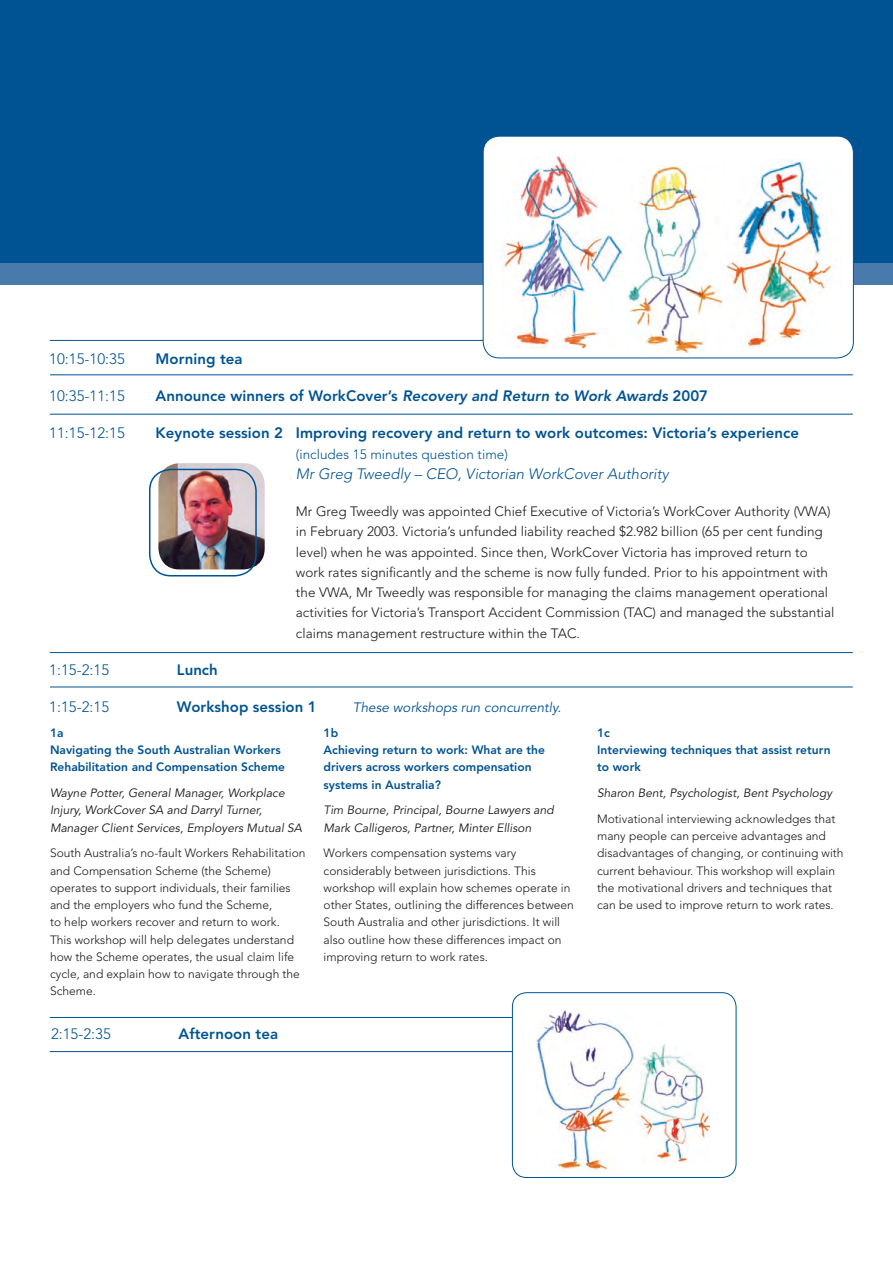
<style>
.page{position:relative;width:893px;height:1263px;background:#fff}
.page>*{position:absolute;margin:0;border:0;box-sizing:border-box;transform-origin:0 0}
.t1{font:800 15px "Avenir";color:#005392}
.t2{font:300 15px "Avenir";color:#005392}
.t3{font:italic 300 15px "Avenir";color:#005392}
.t4{font:300 13.5px/20.2px "Avenir";color:#1a171c}
.t5{font:300 13.5px "Avenir";color:#005392}
.t6{font:italic 13.5px "Avenir";color:#005392}
.t7{font:300 12px/17.2px "Avenir";color:#1a171c}
.t8{font:italic 12px/17.2px "Avenir";color:#1a171c}
.t9{font:800 12px/17.2px "Avenir";color:#005392}
.s1{font-style:italic}
</style>
<div class="page">
<div style="left:0;top:0;width:893px;height:276px;background:#005392"></div>
<div style="left:0;top:264px;width:893px;height:21px;background:#487aae"></div>
<hr style="left:50px;top:687px;width:803px;height:1px;background:#005392">
<hr style="left:50px;top:1017px;width:665px;height:1px;background:#005392">
<hr style="left:50px;top:1051px;width:665px;height:1px;background:#005392">
<hr style="left:50px;top:652px;width:803px;height:1px;background:#005392">
<div style="left:512px;top:993px;width:224px;height:184px;background:#fff;border-radius:14px"></div>
<div style="left:512px;top:992px;width:224px;height:186px;border:1px solid #005392;border-radius:14px"></div>
<img style="left:537px;top:1009px;width:126px;height:162px">
<img style="left:634px;top:1043px;width:76px;height:119px">
<img style="left:158px;top:463px;width:107px;height:106px;border-radius:21px">
<div style="left:149px;top:469px;width:108px;height:107px;border:2px solid #005392;border-radius:21px"></div>
<hr style="left:50px;top:375px;width:803px;height:1px;background:#005392">
<hr style="left:50px;top:340px;width:803px;height:1px;background:#005392">
<hr style="left:50px;top:414px;width:803px;height:1px;background:#005392">
<div style="left:483px;top:136px;width:370px;height:222px;background:#fff;border-radius:16px"></div>
<div style="left:483px;top:136px;width:371px;height:222px;border:1px solid #005392;border-radius:16px"></div>
<img style="left:627px;top:165px;width:95px;height:187px">
<img style="left:726px;top:159px;width:106px;height:187px">
<img style="left:504px;top:156px;width:120px;height:193px">
<p class="t2" style="left:49px;top:350px;width:77px">10:15-10:35</p>
<p class="t1" style="left:156px;top:350px;width:88px">Morning tea</p>
<p class="t2" style="left:49px;top:387px;width:77px">10:35-11:15</p>
<p class="t1" style="left:156px;top:387px;width:554px">Announce winners of WorkCover’s <span class="s1">Recovery and Return to Work Awards</span> 2007</p>
<p class="t2" style="left:49px;top:424px;width:77px">11:15-12:15</p>
<p class="t1" style="left:156px;top:424px;width:645px">Keynote session 2 Improving recovery and return to work outcomes: Victoria’s experience</p>
<p class="t5" style="left:296px;top:446px;width:214px">(includes 15 minutes question time)</p>
<p class="t3" style="left:296px;top:465px;width:374px">Mr Greg Tweedly – CEO, Victorian WorkCover Authority</p>
<p class="t4" style="left:296px;top:501px;width:540px">Mr Greg Tweedly was appointed Chief Executive of Victoria’s WorkCover Authority (VWA) in February 2003. Victoria’s unfunded liability reached $2.982 billion (65 per cent funding level) when he was appointed. Since then, WorkCover Victoria has improved return to work rates significantly and the scheme is now fully funded. Prior to his appointment with the VWA, Mr Tweedly was responsible for managing the claims management operational activities for Victoria’s Transport Accident Commission (TAC) and managed the substantial claims management restructure within the TAC.</p>
<p class="t2" style="left:49px;top:661px;width:61px">1:15-2:15</p>
<p class="t1" style="left:177px;top:661px;width:42px">Lunch</p>
<p class="t2" style="left:49px;top:698px;width:61px">1:15-2:15</p>
<p class="t1" style="left:177px;top:698px;width:141px">Workshop session 1</p>
<p class="t6" style="left:353px;top:699px;width:210px">These workshops run concurrently.</p>
<p class="t9" style="left:50px;top:724px;width:237px">1a<br>Navigating the South Australian Workers<br>Rehabilitation and Compensation Scheme</p>
<p class="t8" style="left:50px;top:785px;width:254px">Wayne Potter, General Manager, Workplace<br>Injury, WorkCover SA and Darryl Turner,<br>Manager Client Services, Employers Mutual SA</p>
<p class="t7" style="left:50px;top:845px;width:257px">South Australia’s no-fault Workers Rehabilitation and Compensation Scheme (the Scheme) operates to support individuals, their families and the employers who fund the Scheme,<br>to help workers recover and return to work.<br>This workshop will help delegates understand how the Scheme operates, the usual claim life cycle, and explain how to navigate through the Scheme.</p>
<p class="t2" style="left:51px;top:1025px;width:61px">2:15-2:35</p>
<p class="t1" style="left:179px;top:1025px;width:101px">Afternoon tea</p>
<p class="t9" style="left:324px;top:724px;width:223px">1b<br>Achieving return to work: What are the drivers across workers compensation systems in Australia?</p>
<p class="t8" style="left:324px;top:802px;width:232px">Tim Bourne, Principal, Bourne Lawyers and<br>Mark Calligeros, Partner, Minter Ellison</p>
<p class="t7" style="left:324px;top:844px;width:252px">Workers compensation systems vary considerably between jurisdictions. This workshop will explain how schemes operate in other States, outlining the differences between South Australia and other jurisdictions. It will also outline how these differences impact on improving return to work rates.</p>
<p class="t9" style="left:597px;top:724px;width:235px">1c<br>Interviewing techniques that assist return to work</p>
<p class="t8" style="left:597px;top:785px;width:237px">Sharon Bent, Psychologist, Bent Psychology</p>
<p class="t7" style="left:597px;top:810px;width:248px">Motivational interviewing acknowledges that many people can perceive advantages and disadvantages of changing, or continuing with current behaviour. This workshop will explain the motivational drivers and techniques that can be used to improve return to work rates.</p>
</div>
